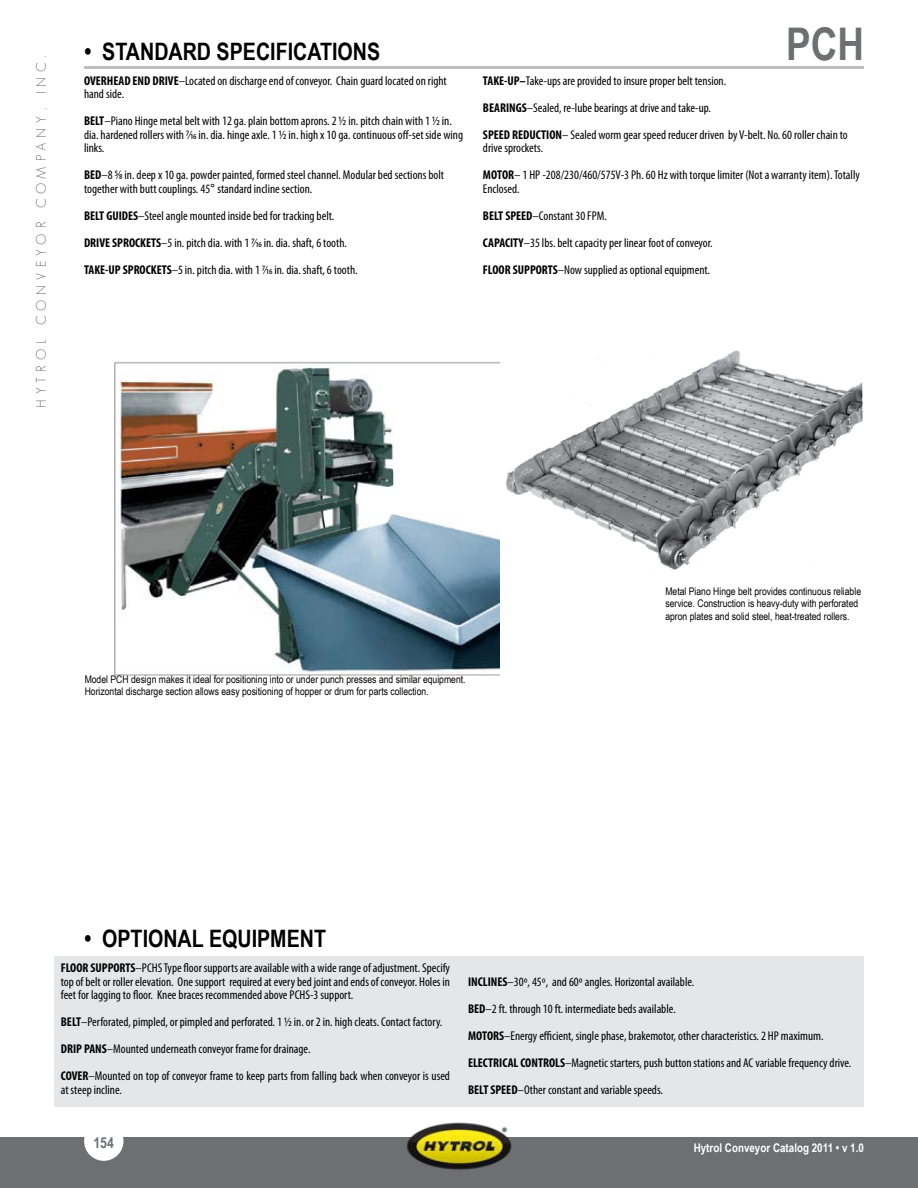
<style>
.page{position:relative;width:918px;height:1188px;background:#fff}
.page>*{position:absolute;margin:0;border:0;box-sizing:border-box;transform-origin:0 0}
.t1{font:700 45px "Arial Narrow";color:#6d6f71}
.t2{font:700 24px "Arial Narrow";color:#000}
.t3{font:700 15px "Arial Narrow";color:#6d6f71}
.t4{font:300 13.5px "Geosans";letter-spacing:.38em;color:#6d6f71}
.t5{font:condensed 12.75px/27px "Myriad Pro";color:#000}
.t6{font:700 12px "Arial Narrow";color:#fff}
.t7{font:10.5px/12.6px "Arial Narrow";color:#000}
.s1{font-weight:700}
.s2{font-family:"Arial Narrow";font-stretch:normal}
</style>
<div class="page">
<hr style="left:84px;top:66px;width:780px;height:3px;background:#bcbdc0">
<div style="left:0;top:1138px;width:918px;height:50px;background:#6d6f71"></div>
<div style="left:84px;top:1121px;width:39px;height:40px;background:#fff;border-radius:50%"></div>
<img style="left:404px;top:1122px;width:110px;height:48px">
<div style="left:54px;top:956px;width:810px;height:151px;background:#e5e6e7"></div>
<img style="left:114px;top:362px;width:386px;height:314px">
<img style="left:505px;top:350px;width:359px;height:220px">
<p class="t4" style="left:34px;top:408px;width:354px;rotate:-90deg">HYTROL CONVEYOR COMPANY, INC.</p>
<h2 class="t2" style="left:84px;top:38px;width:296px">• STANDARD SPECIFICATIONS</h2>
<p class="t5" style="left:84px;top:73px;width:364px;line-height:13.5px"><span class="s1">OVERHEAD END DRIVE</span>–Located on discharge end of conveyor. Chain guard located on right hand side.</p>
<p class="t5" style="left:84px;top:114px;width:381px;line-height:13.5px"><span class="s1">BELT</span>–Piano Hinge metal belt with 12 ga. plain bottom aprons. 2 1/2 in. pitch chain with 1 1/2 in. dia. hardened rollers with 7/16 in. dia. hinge axle. 1 1/2 in. high x 10 ga. continuous off-set side wing links.</p>
<p class="t5" style="left:84px;top:168px;width:362px;line-height:13.5px"><span class="s1">BED</span>–8 5/8 in. deep x 10 ga. powder painted, formed steel channel. Modular bed sections bolt together with butt couplings. 45<span class="s2">°</span> standard incline section.</p>
<p class="t5" style="left:84px;top:202px;width:275px"><span class="s1">BELT GUIDES</span>–Steel angle mounted inside bed for tracking belt.<br><span class="s1">DRIVE SPROCKETS</span>–5 in. pitch dia. with 1 7/16 in. dia. shaft, 6 tooth.<br><span class="s1">TAKE-UP SPROCKETS</span>–5 in. pitch dia. with 1 7/16 in. dia. shaft, 6 tooth.</p>
<h1 class="t1" style="left:786px;top:18px;width:79px">PCH</h1>
<p class="t5" style="left:483px;top:67px;width:366px"><span class="s1">TAKE-UP–</span>Take-ups are provided to insure proper belt tension.<br><span class="s1">BEARINGS</span>–Sealed, re-lube bearings at drive and take-up.<br><span class="s1">SPEED REDUCTION</span>– Sealed worm gear speed reducer driven by V-belt. No. 60 roller chain to</p>
<p class="t5" style="left:483px;top:134px;width:378px">drive sprockets.<br><span class="s1">MOTOR</span>– 1 HP -208/230/460/575V-3 Ph. 60 Hz with torque limiter (Not a warranty item).Totally</p>
<p class="t5" style="left:483px;top:175px;width:231px">Enclosed.<br><span class="s1">BELT SPEED</span>–Constant 30 FPM.<br><span class="s1">CAPACITY</span>–35 lbs. belt capacity per linear foot of conveyor.<br><span class="s1">FLOOR SUPPORTS</span>–Now supplied as optional equipment.</p>
<p class="t7" style="left:85px;top:673px;width:382px">Model PCH design makes it ideal for positioning into or under punch presses and similar equipment.<br>Horizontal discharge section allows easy positioning of hopper or drum for parts collection.</p>
<p class="t7" style="left:665px;top:585px;width:197px">Metal Piano Hinge belt provides continuous reliable service. Construction is heavy-duty with perforated apron plates and solid steel, heat-treated rollers.</p>
<h2 class="t2" style="left:84px;top:925px;width:243px">• OPTIONAL EQUIPMENT</h2>
<p class="t5" style="left:61px;top:961px;width:391px;line-height:13.5px;text-align:justify"><span class="s1">FLOOR SUPPORTS</span>–PCHSType floor supportsareavailable with a widerangeofadjustment.Specify topofbeltor rollerelevation. Onesupport requiredateverybedjointandendsofconveyor. Holes in feet for lagging to floor. Knee braces recommended above PCHS-3 support.</p>
<p class="t5" style="left:61px;top:1009px;width:391px"><span class="s1">BELT</span>–Perforated, pimpled, or pimpled and perforated. 1 1/2 in. or 2 in. high cleats. Contact factory.<br><span class="s1">DRIP PANS</span>–Mounted underneath conveyor frame for drainage.<br><span class="s1">COVER</span>–Mounted on top of conveyor frame to keep parts from falling back when conveyor is used</p>
<p class="t5" style="left:61px;top:1076px;width:63px">at steep incline.</p>
<p class="t3" style="left:93px;top:1134px;width:22px">154</p>
<p class="t5" style="left:468px;top:968px;width:385px"><span class="s1">INCLINES</span>–30º, 45º, and 60º angles. Horizontal available.<br><span class="s1">BED</span>–2 ft. through 10 ft. intermediate beds available.<br><span class="s1">MOTORS</span>–Energy efficient, single phase, brakemotor, other characteristics. 2 HP maximum.<br><span class="s1">ELECTRICAL CONTROLS</span>–Magnetic starters, push button stations and AC variable frequency drive.<br><span class="s1">BELT SPEED</span>–Other constant and variable speeds.</p>
<p class="t6" style="left:694px;top:1141px;width:172px">HYTROL CONVEYOR CATALOG 2011 • V 1.0</p>
</div>
